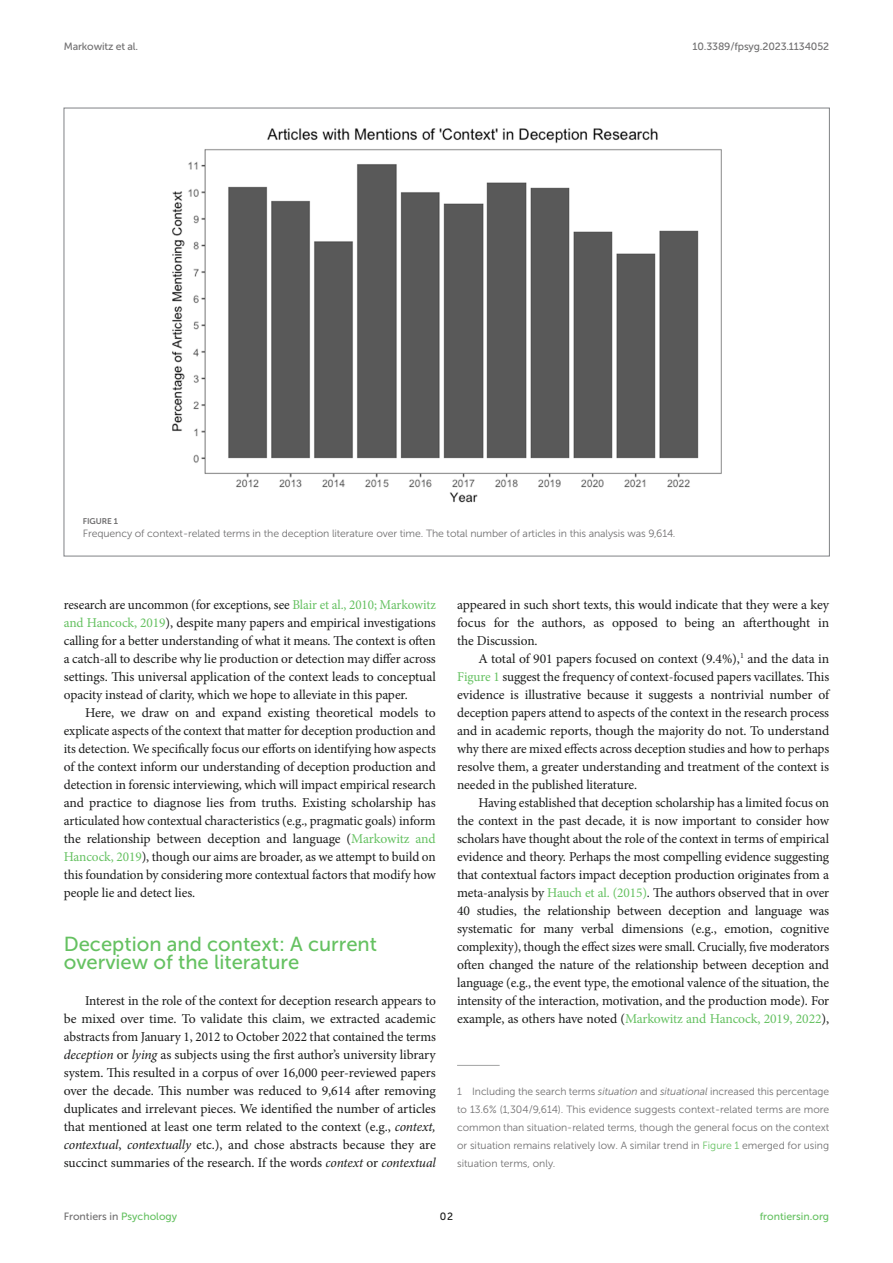
<style>
.page{position:relative;width:893px;height:1263px;background:#fff}
.page>*{position:absolute;margin:0;border:0;box-sizing:border-box;transform-origin:0 0}
.HEAD_1{font:20.25px/18px "Museo Sans 500";color:#65c161}
.TEXT{font:13.5px/18px "Minion Pro";letter-spacing:-.01em;color:#1b1c1b;text-align:justify}
.TEXT_FLUSH{font:13.5px/18px "Minion Pro";letter-spacing:-.005em;color:#1b1c1b;text-align:justify}
.FOOTNOTE{font:10.5px/18px "Museo Sans 300";color:#706f70;text-align:justify}
.FIG_LEG{font:10.5px "Museo Sans 300";letter-spacing:-.01em;color:#706f70}
.t1{font:10.5px "Museo Sans 500";letter-spacing:-.015em;color:#706f70}
.t2{font:10.5px "Museo Sans 500";color:#65c161}
.t3{font:10.5px "Museo Sans 500";color:#1b1c1b}
.FIG_HD{font:8.25px "Museo Sans 700";letter-spacing:-.01em;color:#706f70}
.s1{color:#65c161}
.s2{font-style:italic}
</style>
<div class="page">
<img style="left:172px;top:128px;width:550px;height:375px">
<hr style="left:457px;top:1065px;width:43px;height:1px;background:#a2a3a3">
<p class="t1" style="left:64px;top:41px;width:76px">Markowitz et al.</p>
<p class="t1" style="left:693px;top:41px;width:138px">10.3389/fpsyg.2023.1134052</p>
<p class="FIG_HD" style="left:83px;top:516px;width:37px">FIGURE 1</p>
<p class="FIG_LEG" style="left:83px;top:528px;width:594px">Frequency of context-related terms in the deception literature over time. The total number of articles in this analysis was 9,614.</p>
<p class="TEXT_FLUSH" style="left:64px;top:596px;width:374px">research are uncommon (for exceptions, see <span class="s1">Blair et al., 2010; Markowitz and Hancock, 2019</span>), despite many papers and empirical investigations calling for a better understanding of what it means. The context is often a catch-all to describe why lie production or detection may differ across settings. This universal application of the context leads to conceptual opacity instead of clarity, which we hope to alleviate in this paper.</p>
<p class="TEXT" style="left:64px;top:704px;width:374px;text-indent:21px">Here, we draw on and expand existing theoretical models to explicate aspects of the context that matter for deception production and its detection. We specifically focus our efforts on identifying how aspects of the context inform our understanding of deception production and detection in forensic interviewing, which will impact empirical research and practice to diagnose lies from truths. Existing scholarship has articulated how contextual characteristics (e.g., pragmatic goals) inform the relationship between deception and language (<span class="s1">Markowitz and Hancock, 2019</span>), though our aims are broader, as we attempt to build on this foundation by considering more contextual factors that modify how people lie and detect lies.</p>
<p class="HEAD_1" style="left:64px;top:935px;width:315px">Deception and context: A current overview of the literature</p>
<p class="TEXT_FLUSH" style="left:64px;top:992px;width:374px;text-indent:21px">Interest in the role of the context for deception research appears to be mixed over time. To validate this claim, we extracted academic abstracts from January 1, 2012 to October 2022 that contained the terms <span class="s2">deception</span> or <span class="s2">lying</span> as subjects using the first author’s university library system. This resulted in a corpus of over 16,000 peer-reviewed papers over the decade. This number was reduced to 9,614 after removing duplicates and irrelevant pieces. We identified the number of articles that mentioned at least one term related to the context (e.g., <span class="s2">context, contextual</span>, <span class="s2">contextually</span> etc.), and chose abstracts because they are succinct summaries of the research. If the words <span class="s2">context</span> or <span class="s2">contextual</span></p>
<p class="TEXT_FLUSH" style="left:457px;top:596px;width:374px">appeared in such short texts, this would indicate that they were a key focus for the authors, as opposed to being an afterthought in the Discussion.</p>
<p class="TEXT" style="left:457px;top:650px;width:374px;text-indent:21px">A total of 901 papers focused on context (9.4%),<sup>1</sup> and the data in <span class="s1">Figure 1</span> suggest the frequency of context-focused papers vacillates. This evidence is illustrative because it suggests a nontrivial number of deception papers attend to aspects of the context in the research process and in academic reports, though the majority do not. To understand why there are mixed effects across deception studies and how to perhaps resolve them, a greater understanding and treatment of the context is needed in the published literature.</p>
<p class="TEXT" style="left:457px;top:794px;width:374px;text-indent:21px">Having established that deception scholarship has a limited focus on the context in the past decade, it is now important to consider how scholars have thought about the role of the context in terms of empirical evidence and theory. Perhaps the most compelling evidence suggesting that contextual factors impact deception production originates from a meta-analysis by <span class="s1">Hauch et al. (2015)</span>. The authors observed that in over 40 studies, the relationship between deception and language was systematic for many verbal dimensions (e.g., emotion, cognitive complexity), though the effect sizes were small. Crucially, five moderators often changed the nature of the relationship between deception and language (e.g., the event type, the emotional valence of the situation, the intensity of the interaction, motivation, and the production mode). For example, as others have noted (<span class="s1">Markowitz and Hancock, 2019, 2022</span>),</p>
<p class="FOOTNOTE" style="left:457px;top:1082px;width:374px">1 Including the search terms <span class="s2">situation</span> and <span class="s2">situational</span> increased this percentage to 13.6% (1,304/9,614). This evidence suggests context-related terms are more common than situation-related terms, though the general focus on the context or situation remains relatively low. A similar trend in <span class="s1">Figure 1</span> emerged for using situation terms, only.</p>
<p class="t1" style="left:64px;top:1211px;width:115px">Frontiers in <span class="s1">Psychology</span></p>
<p class="t3" style="left:440px;top:1211px;width:15px">02</p>
<p class="t2" style="left:760px;top:1211px;width:71px">frontiersin.org</p>
</div>
